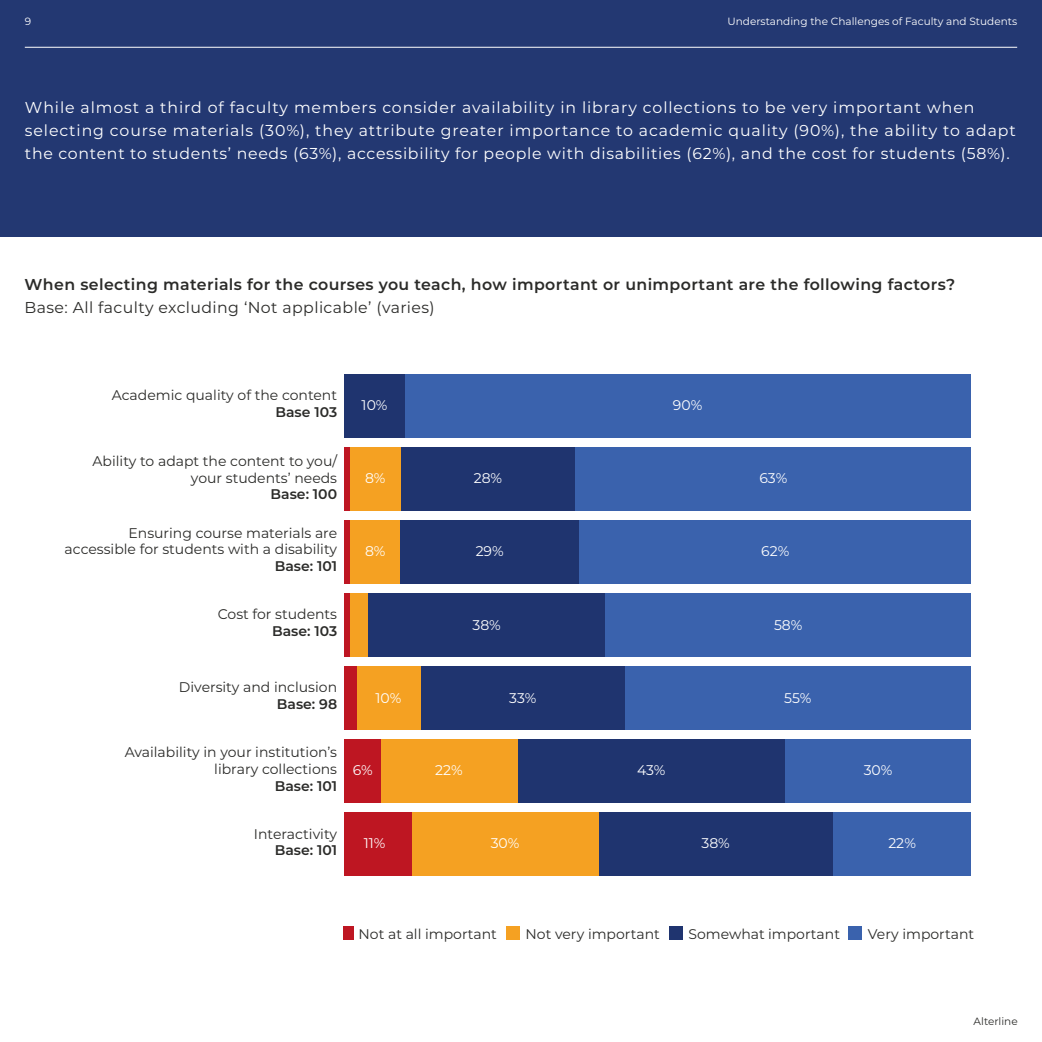
<style>
.page{position:relative;width:1042px;height:1042px;background:#fff}
.page>*{position:absolute;margin:0;border:0;box-sizing:border-box;transform-origin:0 0}
.t1{font:15.75px/22.8px "Montserrat";letter-spacing:.055em;color:#fff}
.t2{font:600 15.75px "Montserrat";letter-spacing:.025em;color:#2b2b29}
.t3{font:15.75px "Montserrat";letter-spacing:.025em;color:#2b2b29}
.t4{font:14px/16.8px "Montserrat";color:#2b2b29;text-align:right}
.t5{font:14px "Montserrat";color:#fff}
.t6{font:600 14px "Montserrat";color:#2b2b29}
.t7{font:10.5px "Montserrat";color:#fff}
.t8{font:10.5px "Montserrat";color:#2b2b29}
</style>
<div class="page">
<div style="left:0;top:0;width:1042px;height:236px;background:#233872"></div>
<hr style="left:25px;top:47px;width:992px;height:1px;background:#fff">
<div style="left:405px;top:374px;width:566px;height:64px;background:#3a62ad"></div>
<div style="left:400px;top:447px;width:175px;height:64px;background:#1f346f"></div>
<div style="left:400px;top:520px;width:180px;height:63px;background:#1f346f"></div>
<div style="left:368px;top:593px;width:237px;height:64px;background:#1f346f"></div>
<div style="left:420px;top:666px;width:205px;height:64px;background:#1f346f"></div>
<div style="left:517px;top:739px;width:268px;height:64px;background:#1f346f"></div>
<div style="left:598px;top:812px;width:235px;height:63px;background:#1f346f"></div>
<div style="left:575px;top:447px;width:396px;height:64px;background:#3a62ad"></div>
<div style="left:579px;top:520px;width:392px;height:63px;background:#3a62ad"></div>
<div style="left:605px;top:593px;width:366px;height:64px;background:#3a62ad"></div>
<div style="left:625px;top:666px;width:346px;height:64px;background:#3a62ad"></div>
<div style="left:785px;top:739px;width:186px;height:64px;background:#3a62ad"></div>
<div style="left:833px;top:812px;width:138px;height:63px;background:#3a62ad"></div>
<div style="left:344px;top:374px;width:61px;height:64px;background:#1f346f"></div>
<div style="left:350px;top:447px;width:50px;height:64px;background:#f5a122"></div>
<div style="left:350px;top:520px;width:50px;height:63px;background:#f5a122"></div>
<div style="left:350px;top:593px;width:18px;height:64px;background:#f5a122"></div>
<div style="left:357px;top:666px;width:63px;height:64px;background:#f5a122"></div>
<div style="left:381px;top:739px;width:136px;height:64px;background:#f5a122"></div>
<div style="left:412px;top:812px;width:186px;height:63px;background:#f5a122"></div>
<div style="left:344px;top:447px;width:6px;height:64px;background:#be1622"></div>
<div style="left:344px;top:520px;width:6px;height:63px;background:#be1622"></div>
<div style="left:344px;top:593px;width:6px;height:64px;background:#be1622"></div>
<div style="left:344px;top:666px;width:13px;height:64px;background:#be1622"></div>
<div style="left:344px;top:739px;width:37px;height:64px;background:#be1622"></div>
<div style="left:344px;top:812px;width:68px;height:63px;background:#be1622"></div>
<div style="left:343px;top:926px;width:11px;height:13px;background:#be1622"></div>
<div style="left:506px;top:926px;width:14px;height:13px;background:#f5a122"></div>
<div style="left:669px;top:926px;width:13px;height:13px;background:#1f346f"></div>
<div style="left:848px;top:926px;width:14px;height:13px;background:#3a62ad"></div>
<p class="t7" style="left:25px;top:14px;width:8px">9</p>
<p class="t7" style="left:727px;top:14px;width:291px">Understanding the Challenges of Faculty and Students</p>
<p class="t1" style="left:25px;top:96px;width:992px">While almost a third of faculty members consider availability in library collections to be very important when selecting course materials (30%), they attribute greater importance to academic quality (90%), the ability to adapt the content to students’ needs (63%), accessibility for people with disabilities (62%), and the cost for students (58%).</p>
<p class="t2" style="left:25px;top:273px;width:932px">When selecting materials for the courses you teach, how important or unimportant are the following factors?</p>
<p class="t3" style="left:25px;top:297px;width:412px">Base: All faculty excluding ‘Not applicable’ (varies)</p>
<p class="t4" style="left:112px;top:386px;width:227px">Academic quality of the content</p>
<p class="t6" style="left:275px;top:402px;width:63px">Base 103</p>
<p class="t4" style="left:93px;top:452px;width:246px">Ability to adapt the content to you/ your students’ needs</p>
<p class="t6" style="left:271px;top:484px;width:68px">Base: 100</p>
<p class="t4" style="left:65px;top:524px;width:274px">Ensuring course materials are accessible for students with a disability</p>
<p class="t6" style="left:275px;top:556px;width:64px">Base: 101</p>
<p class="t4" style="left:218px;top:605px;width:121px">Cost for students</p>
<p class="t6" style="left:272px;top:621px;width:67px">Base: 103</p>
<p class="t5" style="left:362px;top:396px;width:27px">10%</p>
<p class="t5" style="left:365px;top:469px;width:22px">8%</p>
<p class="t5" style="left:365px;top:541px;width:22px">8%</p>
<p class="t4" style="left:179px;top:678px;width:160px">Diversity and inclusion</p>
<p class="t6" style="left:277px;top:693px;width:62px">Base: 98</p>
<p class="t4" style="left:125px;top:743px;width:214px">Availability in your institution’s library collections</p>
<p class="t6" style="left:275px;top:776px;width:64px">Base: 101</p>
<p class="t4" style="left:254px;top:824px;width:85px">Interactivity</p>
<p class="t6" style="left:275px;top:840px;width:64px">Base: 101</p>
<p class="t5" style="left:375px;top:688px;width:27px">10%</p>
<p class="t5" style="left:353px;top:761px;width:21px">6%</p>
<p class="t5" style="left:364px;top:833px;width:23px">11%</p>
<p class="t5" style="left:673px;top:396px;width:31px">90%</p>
<p class="t5" style="left:474px;top:469px;width:30px">28%</p>
<p class="t5" style="left:759px;top:469px;width:29px">63%</p>
<p class="t5" style="left:476px;top:541px;width:30px">29%</p>
<p class="t5" style="left:761px;top:541px;width:30px">62%</p>
<p class="t5" style="left:472px;top:615px;width:30px">38%</p>
<p class="t5" style="left:774px;top:615px;width:30px">58%</p>
<p class="t5" style="left:509px;top:688px;width:29px">33%</p>
<p class="t5" style="left:784px;top:688px;width:29px">55%</p>
<p class="t5" style="left:435px;top:761px;width:29px">22%</p>
<p class="t5" style="left:637px;top:761px;width:30px">43%</p>
<p class="t5" style="left:864px;top:761px;width:30px">30%</p>
<p class="t5" style="left:491px;top:833px;width:30px">30%</p>
<p class="t5" style="left:701px;top:833px;width:30px">38%</p>
<p class="t5" style="left:888px;top:833px;width:29px">22%</p>
<p class="t4" style="left:358px;top:925px;width:140px">Not at all important</p>
<p class="t4" style="left:525px;top:925px;width:136px">Not very important</p>
<p class="t4" style="left:688px;top:925px;width:153px">Somewhat important</p>
<p class="t4" style="left:868px;top:925px;width:108px">Very important</p>
<p class="t8" style="left:973px;top:1014px;width:46px">Alterline</p>
</div>
